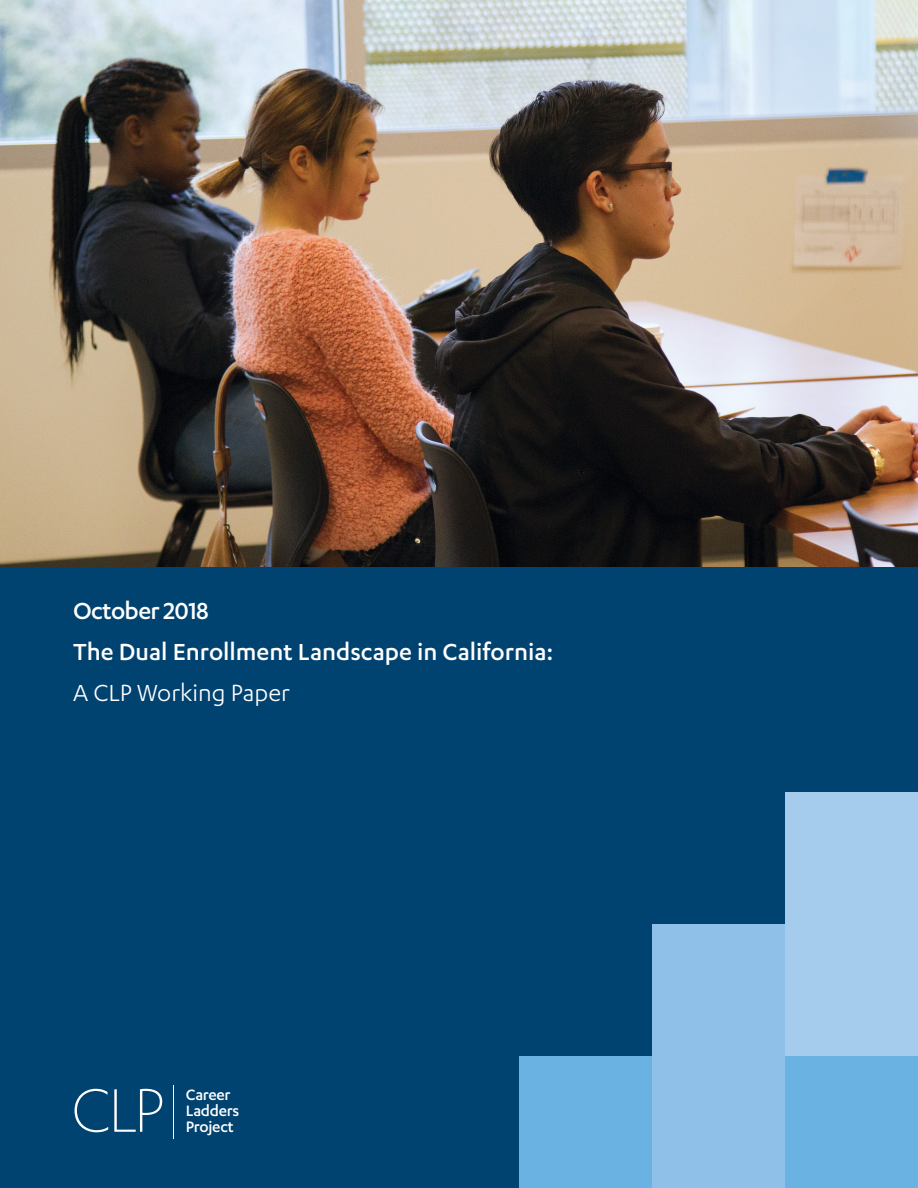
<style>
.page{position:relative;width:918px;height:1188px;background:#fff}
.page>*{position:absolute;margin:0;border:0;box-sizing:border-box;transform-origin:0 0}
.t1{font:500 27px "Karbon";color:#fff}
.t2{font:27px "Karbon";color:#fff}
.t3{font:500 27px "Karbon";letter-spacing:-.025em;color:#fff}
.t4{font:500 17.4px/15.8px "Karbon";letter-spacing:-.015em;color:#fff}
</style>
<div class="page">
<img style="left:0;top:0;width:918px;height:567px">
<div style="left:0;top:567px;width:918px;height:621px;background:#004270"></div>
<svg style="left:75px;top:1089px;width:33px;height:43px"></svg>
<svg style="left:114px;top:1089px;width:48px;height:43px"></svg>
<hr style="left:173px;top:1085px;width:1px;height:54px;background:#fff">
<div style="left:785px;top:793px;width:133px;height:395px;background:#a5ccec"></div>
<div style="left:520px;top:1056px;width:398px;height:132px;background:#6ab2e2"></div>
<div style="left:652px;top:924px;width:133px;height:264px;background:#8fc1e8"></div>
<p class="t3" style="left:73px;top:596px;width:137px">October 2018</p>
<p class="t1" style="left:73px;top:637px;width:482px">The Dual Enrollment Landscape in California:</p>
<p class="t2" style="left:73px;top:678px;width:218px">A CLP Working Paper</p>
<p class="t4" style="left:186px;top:1086px;width:55px">Career<br>Ladders<br>Project</p>
</div>
